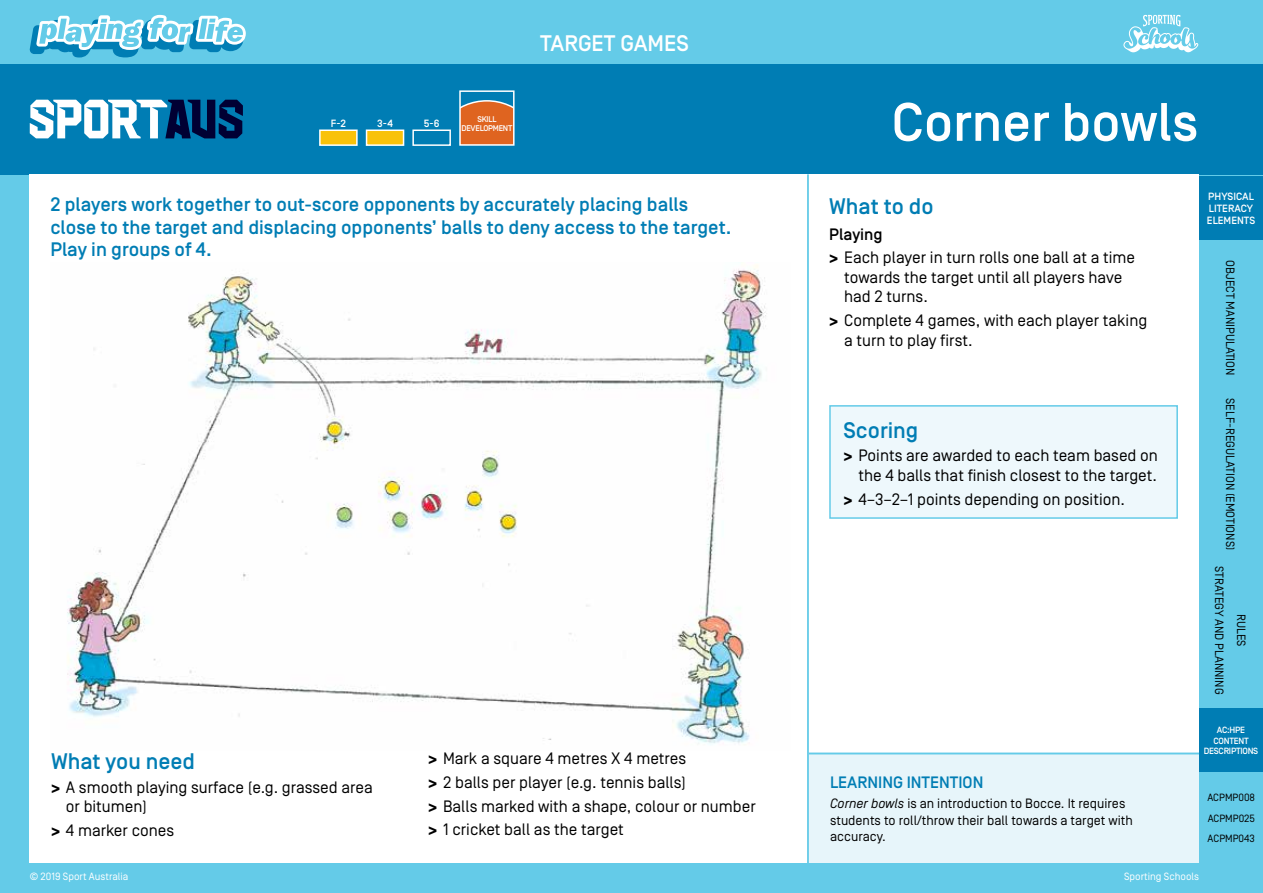
<style>
.page{position:relative;width:1263px;height:893px;background:#64cbe8}
.page>*{position:absolute;margin:0;border:0;box-sizing:border-box;transform-origin:0 0}
.t1{font:500 54px "Simplon Norm";color:#fff}
.t2{font:500 22.5px "Simplon Norm";color:#007db4}
.t3{font:500 22.5px "Simplon Norm";color:#fff}
.t4{font:500 19.5px/22.5px "Simplon Norm";color:#007db4}
.t5{font:16.5px/19.5px "Simplon Norm";color:#000}
.t6{font:500 16.5px "Simplon Norm";color:#007db4}
.t7{font:13.5px/16.5px "Simplon Norm";color:#000}
.t8{font:12px/22px "Simplon Norm";color:#000;text-align:center}
.t9{font:10.5px "Simplon Norm";color:#fff}
.t10{font:500 10.5px/12px "Simplon Norm";color:#fff}
.t11{font:10.5px/20.5px "Simplon Norm";color:#000;text-align:justify}
.t12{font:500 9px/10.5px "Simplon Norm";letter-spacing:-.03em;color:#fff;text-align:center}
.t13{font:500 8.25px/9px "Simplon Norm";letter-spacing:-.03em;color:#fff;text-align:center}
.s1{font-weight:700}
.s2{font-weight:500}
.s3{font-style:italic}
</style>
<div class="page">
<div style="left:0;top:64px;width:1263px;height:110px;background:#007db4"></div>
<svg style="left:1123px;top:15px;width:75px;height:37px"></svg>
<svg style="left:30px;top:15px;width:216px;height:43px"></svg>
<div style="left:1199px;top:176px;width:64px;height:64px;background:#007db4"></div>
<div style="left:1199px;top:708px;width:64px;height:64px;background:#007db4"></div>
<div style="left:30px;top:174px;width:1169px;height:689px;background:#fff"></div>
<svg style="left:30px;top:100px;width:213px;height:38px"></svg>
<div style="left:809px;top:753px;width:390px;height:110px;background:#e7f5fa"></div>
<hr style="left:807px;top:174px;width:2px;height:689px;background:#64cbe8">
<svg style="left:462px;top:100px;width:49px;height:43px;background:#d66a2e"></svg>
<div style="left:459px;top:90px;width:55px;height:56px;border:2px solid #fff"></div>
<hr style="left:809px;top:753px;width:390px;height:1px;background:#64cbe8">
<div style="left:319px;top:130px;width:39px;height:16px;background:#f9c20a;border:2px solid #fff"></div>
<div style="left:366px;top:130px;width:38px;height:16px;background:#f9c20a;border:2px solid #fff"></div>
<div style="left:412px;top:130px;width:39px;height:16px;border:2px solid #fff"></div>
<div style="left:830px;top:406px;width:347px;height:112px;background:#eef8fc"></div>
<div style="left:829px;top:405px;width:349px;height:114px;border:2px solid #64cbe8"></div>
<img style="left:67px;top:265px;width:699px;height:480px">
<p class="t10" style="left:331px;top:117px;width:17px">F-2</p>
<p class="t10" style="left:377px;top:117px;width:17px">3-4</p>
<p class="t10" style="left:424px;top:117px;width:17px">5-6</p>
<p class="t13" style="left:461px;top:115px;width:52px">SKILL<br>DEVELOPMENT</p>
<h2 class="t3" style="left:540px;top:31px;width:150px">TARGET GAMES</h2>
<p class="t4" style="left:50px;top:194px;width:683px">2 players work together to out-score opponents by accurately placing balls close to the target and displacing opponents’ balls to deny access to the target.<br>Play in groups of 4.</p>
<h2 class="t2" style="left:51px;top:749px;width:145px">What you need</h2>
<p class="t5" style="left:66px;top:777px;width:308px;text-indent:-15px"><span class="s1">&gt;</span> A smooth playing surface (e.g. grassed area or bitumen)</p>
<p class="t5" style="left:51px;top:821px;width:125px"><span class="s1">&gt;</span> 4 marker cones</p>
<p class="t5" style="left:428px;top:747px;width:329px;line-height:23.7px"><span class="s1">&gt;</span> Mark a square 4 metres X 4 metres<br><span class="s1">&gt;</span> 2 balls per player (e.g. tennis balls)<br><span class="s1">&gt;</span> Balls marked with a shape, colour or number <span class="s1">&gt;</span> 1 cricket ball as the target</p>
<h1 class="t1" style="left:892px;top:94px;width:308px">Corner bowls</h1>
<h2 class="t2" style="left:829px;top:194px;width:106px">What to do</h2>
<p class="t5" style="left:829px;top:222px;width:307px;line-height:23.7px"><span class="s2">Playing<br></span><span class="s1">&gt;</span> Each player in turn rolls one ball at a time</p>
<p class="t5" style="left:844px;top:268px;width:280px">towards the target until all players have had 2 turns.</p>
<p class="t5" style="left:844px;top:311px;width:305px;text-indent:-15px"><span class="s1">&gt;</span> Complete 4 games, with each player taking a turn to play first.</p>
<h2 class="t2" style="left:843px;top:418px;width:76px">Scoring</h2>
<p class="t5" style="left:843px;top:446px;width:316px;text-align:right"><span class="s1">&gt;</span> Points are awarded to each team based on the 4 balls that finish closest to the target.</p>
<p class="t5" style="left:843px;top:489px;width:283px"><span class="s1">&gt;</span> 4–3–2–1 points depending on position.</p>
<p class="t10" style="left:1207px;top:191px;width:50px">PHYSICAL<br>LITERACY<br>ELEMENTS</p>
<p class="t8" style="left:1241px;top:260px;width:117px;rotate:90deg">OBJECT MANIPULATION</p>
<p class="t8" style="left:1241px;top:398px;width:154px;rotate:90deg">SELF-REGULATION (EMOTIONS)</p>
<p class="t8" style="left:1252px;top:566px;width:130px;rotate:90deg">RULES<br>STRATEGY AND PLANNING</p>
<p class="t12" style="left:1204px;top:725px;width:56px">AC:HPE<br>CONTENT<br>DESCRIPTIONS</p>
<p class="t6" style="left:830px;top:773px;width:155px">LEARNING INTENTION</p>
<p class="t7" style="left:830px;top:796px;width:304px"><span class="s3">Corner bowls</span> is an introduction to Bocce. It requires students to roll/throw their ball towards a target with accuracy.</p>
<p class="t11" style="left:1207px;top:788px;width:49px">ACPMP008<br>ACPMP025<br>ACPMP043</p>
<p class="t9" style="left:30px;top:871px;width:100px">© 2019 Sport Australia</p>
<p class="t9" style="left:1124px;top:871px;width:77px">Sporting Schools</p>
</div>
